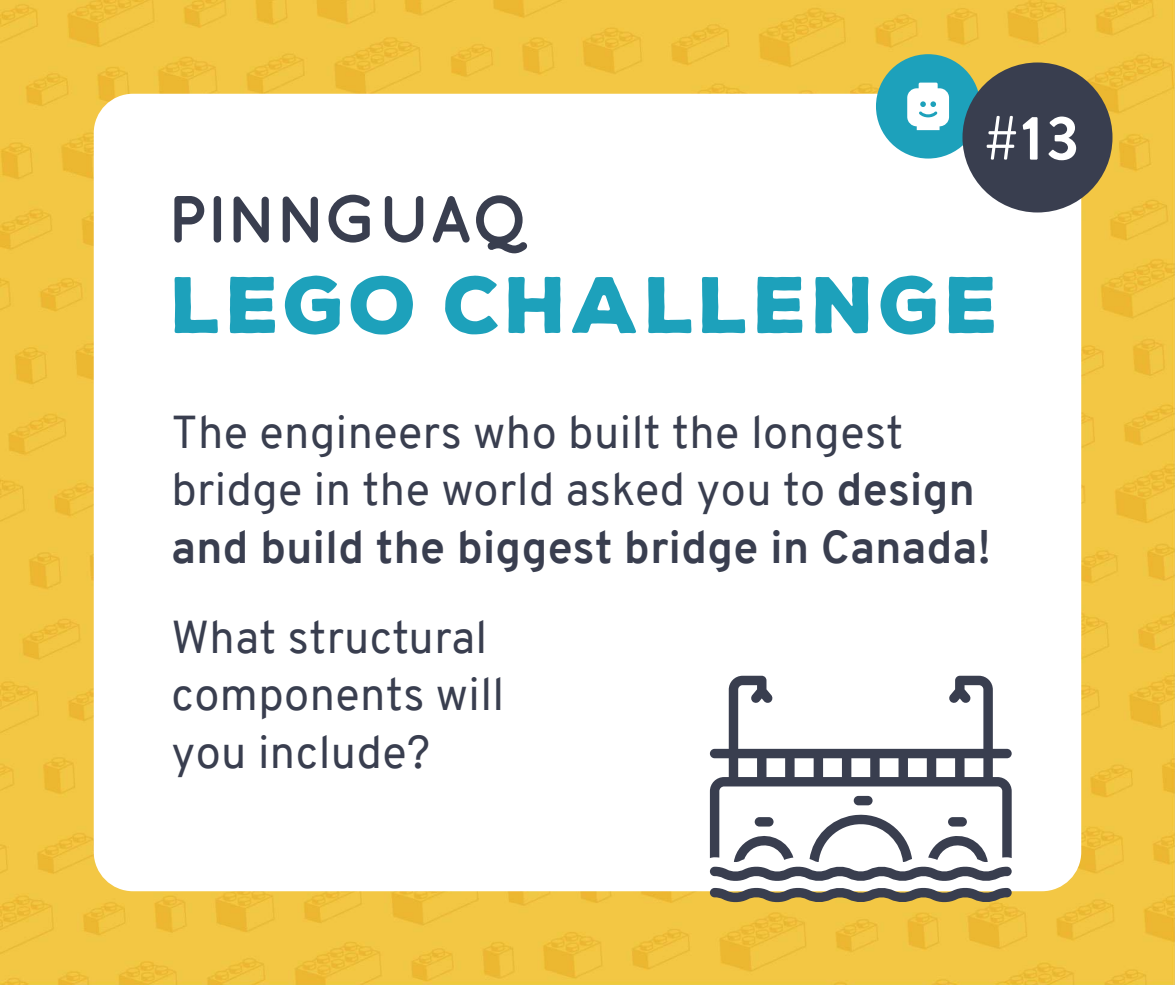
<style>
.page{position:relative;width:1175px;height:985px;background:#fff}
.page>*{position:absolute;margin:0;border:0;box-sizing:border-box;transform-origin:0 0}
.t1{font:900 77.5px "Nexa Rust Sans";letter-spacing:.05em;color:#1da1bb}
.t2{font:700 62.5px "Brandon Grotesque";color:#fff}
.t3{font:45px/57.5px "Overpass";letter-spacing:.01em;color:#393e4f}
.s1{font-weight:700}
</style>
<div class="page">
<img style="left:0;top:0;width:1175px;height:985px">
<div style="left:94px;top:94px;width:987px;height:797px;background:#fff;border-radius:39px"></div>
<svg style="left:710px;top:676px;width:302px;height:135px"></svg>
<svg style="left:710px;top:811px;width:302px;height:92px"></svg>
<svg style="left:174px;top:196px;width:30px;height:47px"></svg>
<div style="left:214px;top:196px;width:7px;height:47px;background:#393e4f;border-radius:4px"></div>
<svg style="left:234px;top:196px;width:35px;height:47px"></svg>
<svg style="left:283px;top:196px;width:35px;height:47px"></svg>
<svg style="left:329px;top:195px;width:41px;height:48px"></svg>
<svg style="left:385px;top:196px;width:38px;height:47px"></svg>
<svg style="left:432px;top:196px;width:38px;height:47px"></svg>
<svg style="left:476px;top:195px;width:51px;height:58px"></svg>
<div style="left:876px;top:54px;width:104px;height:105px;background:#1da1bb;border-radius:50%"></div>
<svg style="left:907px;top:83px;width:42px;height:47px"></svg>
<div style="left:963px;top:62px;width:150px;height:150px;background:#393e4f;border-radius:50%"></div>
<h2 class="t2" style="left:984px;top:102px;width:96px">#13</h2>
<h1 class="t1" style="left:171px;top:261px;width:830px">LEGO CHALLENGE</h1>
<p class="t3" style="left:171px;top:407px;width:821px">The engineers who built the longest bridge in the world asked you to <span class="s1">design and build the biggest bridge in Canada!</span></p>
<p class="t3" style="left:171px;top:613px;width:335px">What structural components will you include?</p>
</div>
